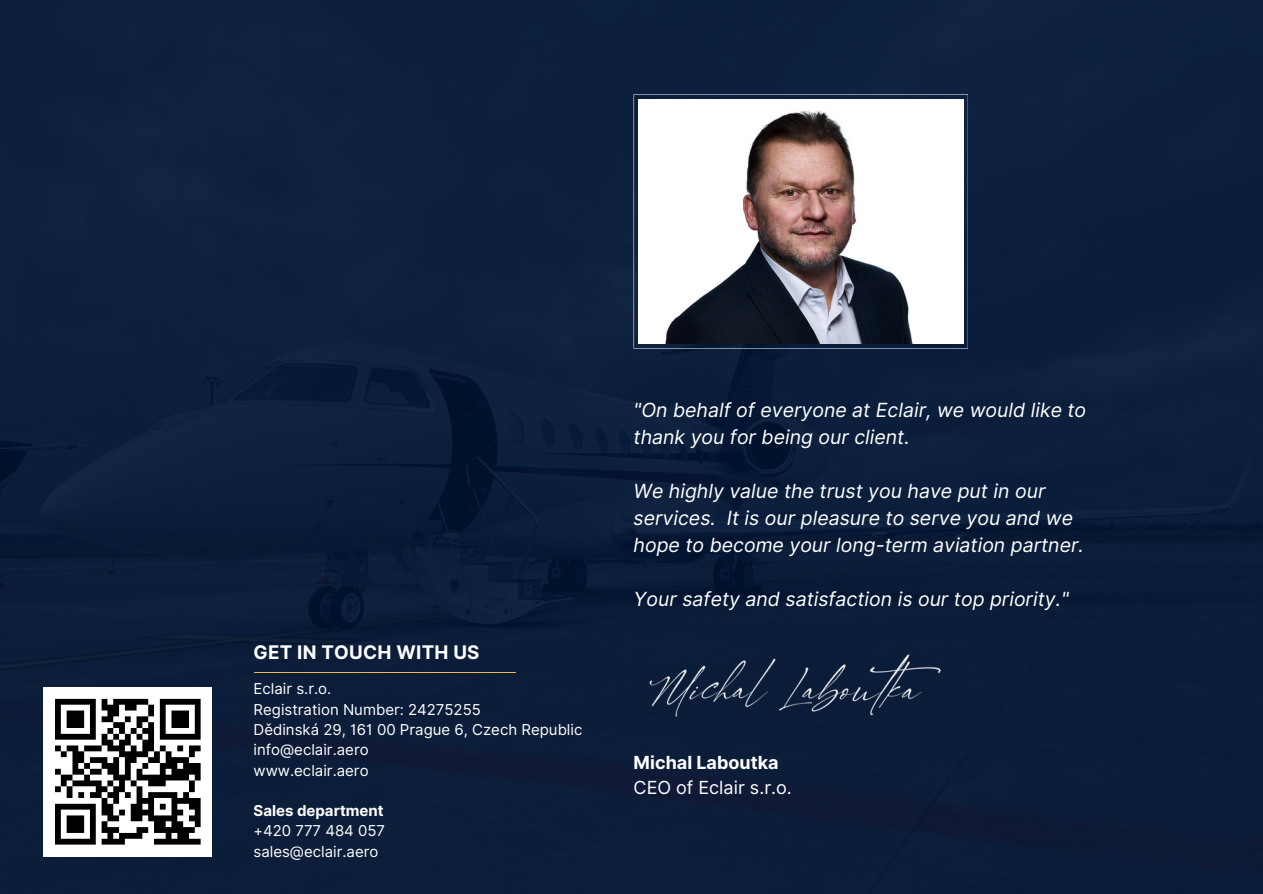
<style>
.page{position:relative;width:1263px;height:894px;background:#fff}
.page>*{position:absolute;margin:0;border:0;box-sizing:border-box;transform-origin:0 0}
.t1{font:italic 19.5px/27px "Inter";color:#fff}
.t2{font:700 18.75px "Inter";letter-spacing:.015em;color:#fff}
.t3{font:18px/24.8px "Inter";color:#fff}
.t4{font:15px "Inter";color:#fff}
.t5{font:700 15px "Inter";color:#fff}
.s1{font-weight:700}
</style>
<div class="page">
<div style="left:0;top:0;width:1263px;height:893px;background:#0c1e3b"></div>
<hr style="left:254px;top:672px;width:261px;height:1px;background:#e9b953">
<img style="left:631px;top:650px;width:318px;height:73px">
<svg style="left:634px;top:94px;width:334px;height:254px"></svg>
<div style="left:43px;top:687px;width:169px;height:169px;background:#fff"></div>
<div style="left:55px;top:698px;width:41px;height:6px;background:#000"></div>
<svg style="left:102px;top:698px;width:5px;height:6px"></svg>
<div style="left:113px;top:698px;width:35px;height:6px;background:#000"></div>
<div style="left:160px;top:698px;width:41px;height:6px;background:#000"></div>
<div style="left:102px;top:704px;width:17px;height:6px;background:#000"></div>
<div style="left:125px;top:704px;width:12px;height:6px;background:#000"></div>
<div style="left:67px;top:710px;width:17px;height:6px;background:#000"></div>
<div style="left:107px;top:710px;width:12px;height:6px;background:#000"></div>
<svg style="left:148px;top:704px;width:6px;height:12px"></svg>
<div style="left:171px;top:710px;width:18px;height:6px;background:#000"></div>
<div style="left:67px;top:716px;width:17px;height:6px;background:#000"></div>
<div style="left:137px;top:716px;width:11px;height:6px;background:#000"></div>
<div style="left:171px;top:716px;width:18px;height:6px;background:#000"></div>
<div style="left:67px;top:722px;width:17px;height:5px;background:#000"></div>
<svg style="left:148px;top:722px;width:6px;height:5px"></svg>
<div style="left:171px;top:722px;width:18px;height:5px;background:#000"></div>
<svg style="left:55px;top:704px;width:6px;height:29px"></svg>
<svg style="left:90px;top:704px;width:6px;height:29px"></svg>
<div style="left:142px;top:727px;width:12px;height:6px;background:#000"></div>
<svg style="left:160px;top:704px;width:6px;height:29px"></svg>
<svg style="left:195px;top:704px;width:6px;height:29px"></svg>
<div style="left:55px;top:733px;width:41px;height:6px;background:#000"></div>
<svg style="left:102px;top:716px;width:40px;height:23px"></svg>
<svg style="left:148px;top:733px;width:6px;height:6px"></svg>
<div style="left:160px;top:733px;width:41px;height:6px;background:#000"></div>
<div style="left:102px;top:739px;width:11px;height:6px;background:#000"></div>
<div style="left:119px;top:739px;width:12px;height:6px;background:#000"></div>
<div style="left:142px;top:739px;width:12px;height:6px;background:#000"></div>
<div style="left:84px;top:745px;width:18px;height:6px;background:#000"></div>
<div style="left:107px;top:745px;width:18px;height:6px;background:#000"></div>
<svg style="left:131px;top:745px;width:6px;height:6px"></svg>
<div style="left:142px;top:745px;width:12px;height:6px;background:#000"></div>
<svg style="left:177px;top:745px;width:6px;height:6px"></svg>
<div style="left:189px;top:745px;width:12px;height:6px;background:#000"></div>
<div style="left:72px;top:751px;width:12px;height:6px;background:#000"></div>
<div style="left:119px;top:751px;width:29px;height:6px;background:#000"></div>
<svg style="left:154px;top:745px;width:17px;height:12px"></svg>
<svg style="left:189px;top:751px;width:6px;height:6px"></svg>
<div style="left:72px;top:757px;width:12px;height:5px;background:#000"></div>
<div style="left:90px;top:757px;width:17px;height:5px;background:#000"></div>
<svg style="left:113px;top:757px;width:6px;height:5px"></svg>
<div style="left:125px;top:757px;width:12px;height:5px;background:#000"></div>
<div style="left:148px;top:757px;width:12px;height:5px;background:#000"></div>
<div style="left:166px;top:757px;width:23px;height:5px;background:#000"></div>
<svg style="left:84px;top:762px;width:6px;height:6px"></svg>
<div style="left:102px;top:762px;width:17px;height:6px;background:#000"></div>
<div style="left:160px;top:762px;width:17px;height:6px;background:#000"></div>
<div style="left:183px;top:762px;width:18px;height:6px;background:#000"></div>
<svg style="left:55px;top:745px;width:23px;height:29px"></svg>
<div style="left:72px;top:768px;width:12px;height:6px;background:#000"></div>
<div style="left:90px;top:768px;width:12px;height:6px;background:#000"></div>
<div style="left:107px;top:768px;width:12px;height:6px;background:#000"></div>
<svg style="left:125px;top:762px;width:6px;height:12px"></svg>
<svg style="left:137px;top:763px;width:11px;height:11px"></svg>
<svg style="left:160px;top:768px;width:6px;height:6px"></svg>
<div style="left:171px;top:768px;width:30px;height:6px;background:#000"></div>
<div style="left:61px;top:774px;width:11px;height:6px;background:#000"></div>
<svg style="left:84px;top:774px;width:6px;height:6px"></svg>
<div style="left:113px;top:774px;width:18px;height:6px;background:#000"></div>
<div style="left:137px;top:774px;width:52px;height:6px;background:#000"></div>
<div style="left:72px;top:780px;width:30px;height:6px;background:#000"></div>
<div style="left:148px;top:780px;width:18px;height:6px;background:#000"></div>
<div style="left:96px;top:786px;width:11px;height:5px;background:#000"></div>
<svg style="left:55px;top:780px;width:17px;height:17px"></svg>
<svg style="left:78px;top:792px;width:6px;height:5px"></svg>
<div style="left:90px;top:791px;width:12px;height:6px;background:#000"></div>
<svg style="left:148px;top:792px;width:29px;height:5px"></svg>
<svg style="left:183px;top:774px;width:18px;height:23px"></svg>
<svg style="left:102px;top:780px;width:40px;height:23px"></svg>
<div style="left:137px;top:797px;width:17px;height:6px;background:#000"></div>
<div style="left:171px;top:797px;width:30px;height:6px;background:#000"></div>
<div style="left:55px;top:803px;width:41px;height:6px;background:#000"></div>
<div style="left:102px;top:803px;width:11px;height:6px;background:#000"></div>
<div style="left:131px;top:803px;width:11px;height:6px;background:#000"></div>
<svg style="left:148px;top:803px;width:6px;height:6px"></svg>
<svg style="left:160px;top:803px;width:17px;height:6px"></svg>
<div style="left:189px;top:803px;width:12px;height:6px;background:#000"></div>
<div style="left:102px;top:809px;width:11px;height:6px;background:#000"></div>
<svg style="left:119px;top:809px;width:6px;height:6px"></svg>
<div style="left:131px;top:809px;width:23px;height:6px;background:#000"></div>
<div style="left:171px;top:809px;width:12px;height:6px;background:#000"></div>
<svg style="left:195px;top:809px;width:6px;height:6px"></svg>
<div style="left:67px;top:815px;width:17px;height:6px;background:#000"></div>
<div style="left:107px;top:815px;width:12px;height:6px;background:#000"></div>
<div style="left:131px;top:815px;width:11px;height:6px;background:#000"></div>
<div style="left:148px;top:815px;width:29px;height:6px;background:#000"></div>
<div style="left:189px;top:815px;width:12px;height:6px;background:#000"></div>
<div style="left:67px;top:821px;width:17px;height:5px;background:#000"></div>
<svg style="left:102px;top:821px;width:5px;height:5px"></svg>
<div style="left:154px;top:821px;width:12px;height:5px;background:#000"></div>
<div style="left:171px;top:821px;width:12px;height:5px;background:#000"></div>
<svg style="left:195px;top:821px;width:6px;height:5px"></svg>
<div style="left:67px;top:826px;width:17px;height:6px;background:#000"></div>
<svg style="left:102px;top:826px;width:17px;height:6px"></svg>
<svg style="left:137px;top:827px;width:11px;height:5px"></svg>
<div style="left:154px;top:826px;width:41px;height:6px;background:#000"></div>
<svg style="left:55px;top:809px;width:6px;height:29px"></svg>
<svg style="left:90px;top:809px;width:6px;height:29px"></svg>
<svg style="left:107px;top:832px;width:6px;height:6px"></svg>
<div style="left:119px;top:832px;width:23px;height:6px;background:#000"></div>
<svg style="left:166px;top:832px;width:5px;height:6px"></svg>
<div style="left:177px;top:832px;width:12px;height:6px;background:#000"></div>
<div style="left:55px;top:838px;width:41px;height:6px;background:#000"></div>
<div style="left:102px;top:838px;width:23px;height:6px;background:#000"></div>
<div style="left:154px;top:838px;width:47px;height:6px;background:#000"></div>
<p class="t2" style="left:254px;top:641px;width:228px">GET IN TOUCH WITH US</p>
<p class="t4" style="left:254px;top:679px;width:79px">Eclair s.r.o.</p>
<h1 class="t4" style="left:254px;top:700px;width:229px">Registration Number: 24275255</h1>
<p class="t4" style="left:254px;top:720px;width:330px">Dědinská 29, 161 00 Prague 6, Czech Republic</p>
<p class="t4" style="left:254px;top:740px;width:117px">info@eclair.aero</p>
<p class="t4" style="left:254px;top:760px;width:117px">www.eclair.aero</p>
<p class="t5" style="left:254px;top:801px;width:132px">Sales department</p>
<p class="t4" style="left:254px;top:821px;width:133px">+420 777 484 057</p>
<p class="t4" style="left:254px;top:841px;width:126px">sales@eclair.aero</p>
<p class="t1" style="left:634px;top:396px;width:454px">"On behalf of everyone at Eclair, we would like to thank you for being our client.</p>
<p class="t1" style="left:634px;top:477px;width:452px">We highly value the trust you have put in our services. It is our pleasure to serve you and we hope to become your long-term aviation partner.</p>
<h2 class="t1" style="left:634px;top:585px;width:437px">Your safety and satisfaction is our top priority."</h2>
<p class="t3" style="left:634px;top:750px;width:160px"><span class="s1">Michal Laboutka<br></span>CEO of Eclair s.r.o.</p>
</div>
